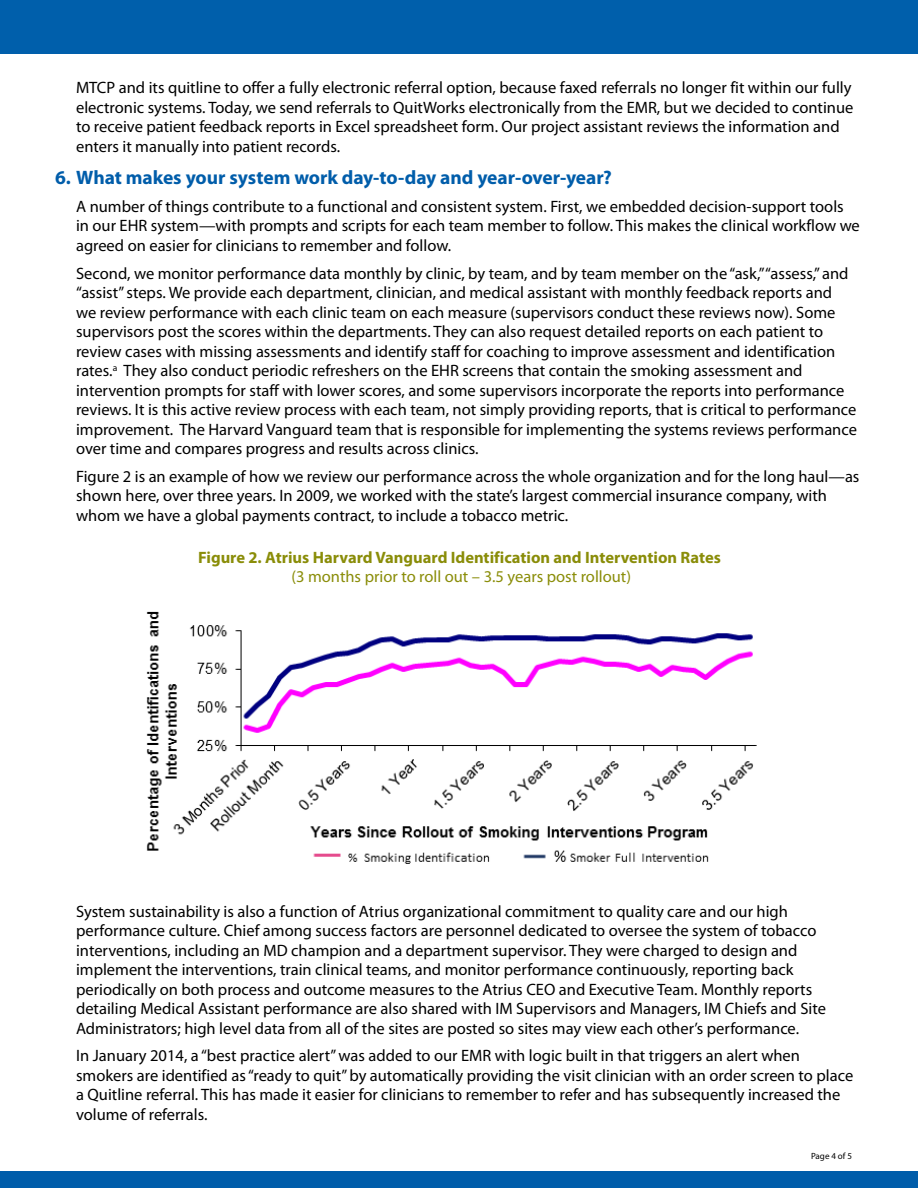
<style>
.page{position:relative;width:918px;height:1188px;background:#fff}
.page>*{position:absolute;margin:0;border:0;box-sizing:border-box;transform-origin:0 0}
.t1{font:700 19.5px "Myriad Pro";letter-spacing:-.005em;color:#005daa}
.t2{font:16.5px/19.5px "Myriad Pro";color:#000}
.t3{font:700 16.5px/19.5px "Myriad Pro";color:#8a8d09;text-align:center}
.t4{font:9px "Myriad Pro";color:#000}
.s1{font-weight:400}
</style>
<div class="page">
<div style="left:0;top:1172px;width:918px;height:16px;background:#005daa"></div>
<div style="left:0;top:0;width:918px;height:54px;background:#005fab"></div>
<img style="left:146px;top:611px;width:611px;height:253px">
<p class="t2" style="left:76px;top:78px;width:779px">MTCP and its quitline to offer a fully electronic referral option, because faxed referrals no longer fit within our fully electronic systems. Today, we send referrals to QuitWorks electronically from the EMR, but we decided to continue to receive patient feedback reports in Excel spreadsheet form. Our project assistant reviews the information and enters it manually into patient records.</p>
<h3 class="t1" style="left:55px;top:165px;width:558px">6. What makes your system work day-to-day and year-over-year?</h3>
<p class="t2" style="left:76px;top:196px;width:785px">A number of things contribute to a functional and consistent system. First, we embedded decision-support tools in our EHR system—with prompts and scripts for each team member to follow. This makes the clinical workflow we agreed on easier for clinicians to remember and follow.</p>
<p class="t2" style="left:76px;top:263px;width:782px">Second, we monitor performance data monthly by clinic, by team, and by team member on the “ask,”“assess,” and “assist” steps. We provide each department, clinician, and medical assistant with monthly feedback reports and<br>we review performance with each clinic team on each measure (supervisors conduct these reviews now). Some supervisors post the scores within the departments. They can also request detailed reports on each patient to review cases with missing assessments and identify staff for coaching to improve assessment and identification rates.<sup>a</sup> They also conduct periodic refreshers on the EHR screens that contain the smoking assessment and intervention prompts for staff with lower scores, and some supervisors incorporate the reports into performance reviews. It is this active review process with each team, not simply providing reports, that is critical to performance improvement. The Harvard Vanguard team that is responsible for implementing the systems reviews performance over time and compares progress and results across clinics.</p>
<p class="t2" style="left:76px;top:466px;width:785px">Figure 2 is an example of how we review our performance across the whole organization and for the long haul—as shown here, over three years. In 2009, we worked with the state’s largest commercial insurance company, with whom we have a global payments contract, to include a tobacco metric.</p>
<p class="t3" style="left:198px;top:547px;width:524px">Figure 2. Atrius Harvard Vanguard Identification and Intervention Rates <span class="s1">(3 months prior to roll out – 3.5 years post rollout)</span></p>
<p class="t2" style="left:76px;top:901px;width:752px">System sustainability is also a function of Atrius organizational commitment to quality care and our high performance culture. Chief among success factors are personnel dedicated to oversee the system of tobacco interventions, including an MD champion and a department supervisor. They were charged to design and implement the interventions, train clinical teams, and monitor performance continuously, reporting back periodically on both process and outcome measures to the Atrius CEO and Executive Team. Monthly reports detailing Medical Assistant performance are also shared with IM Supervisors and Managers, IM Chiefs and Site Administrators; high level data from all of the sites are posted so sites may view each other’s performance.</p>
<p class="t2" style="left:76px;top:1046px;width:779px">In January 2014, a “best practice alert” was added to our EMR with logic built in that triggers an alert when smokers are identified as “ready to quit” by automatically providing the visit clinician with an order screen to place a Quitline referral. This has made it easier for clinicians to remember to refer and has subsequently increased the volume of referrals.</p>
<p class="t4" style="left:811px;top:1151px;width:42px">Page 4 of 5</p>
</div>
